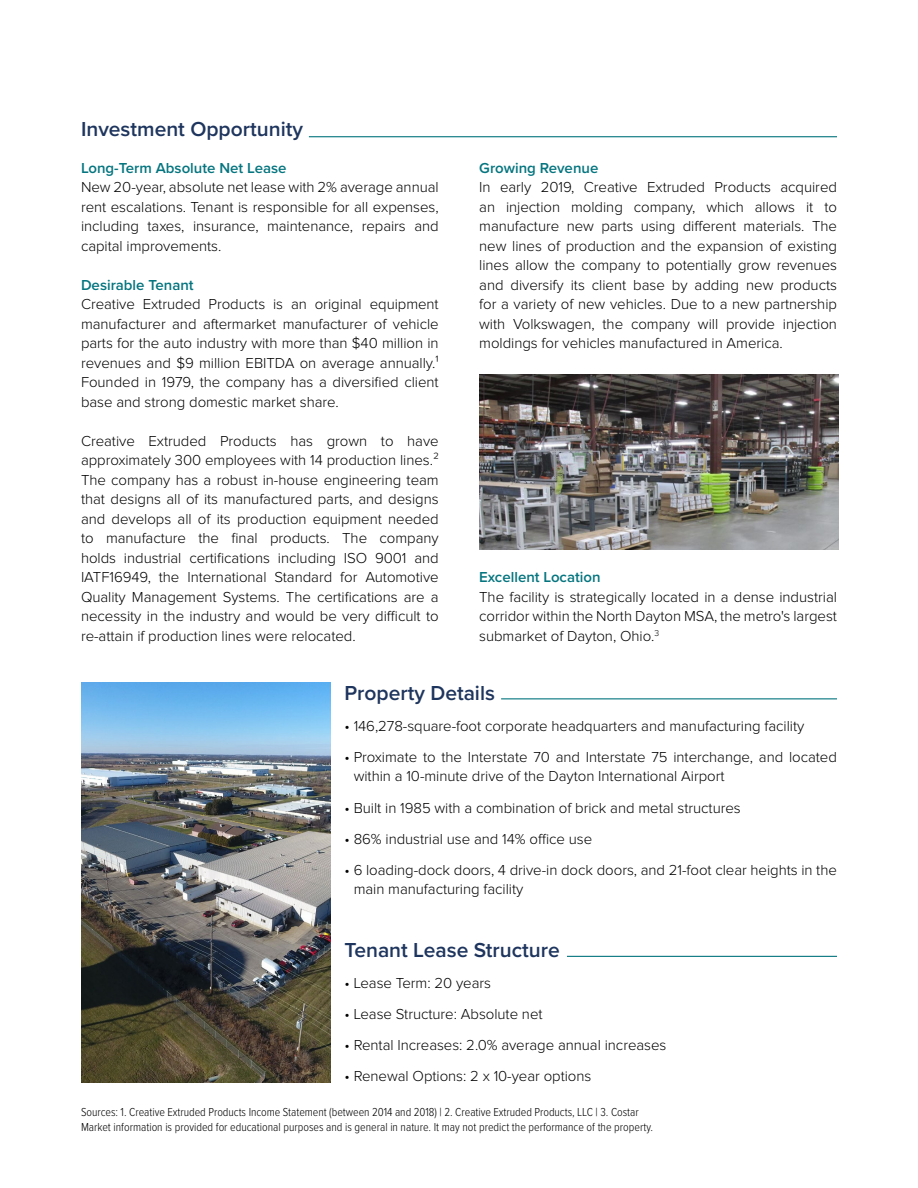
<style>
.page{position:relative;width:918px;height:1188px;background:#fff}
.page>*{position:absolute;margin:0;border:0;box-sizing:border-box;transform-origin:0 0}
.t1{font:600 21px "Proxima Nova";color:#1e355e}
.t2{font:300 15px/19.5px "Proxima Nova";letter-spacing:-.005em;color:#000;text-align:justify}
.t3{font:600 15px "Proxima Nova";color:#05757f}
.t4{font:300 12px/14.4px "Proxima Nova Cond";color:#000}
</style>
<div class="page">
<hr style="left:309px;top:136px;width:528px;height:1px;background:#05757f">
<hr style="left:501px;top:698px;width:336px;height:1px;background:#05757f">
<hr style="left:567px;top:956px;width:270px;height:1px;background:#05757f">
<img style="left:479px;top:375px;width:359px;height:175px">
<img style="left:81px;top:683px;width:249px;height:399px">
<h1 class="t1" style="left:81px;top:114px;width:223px">Investment Opportunity</h1>
<p class="t3" style="left:81px;top:156px;width:207px">Long-Term Absolute Net Lease</p>
<p class="t2" style="left:81px;top:178px;width:359px">New 20-year, absolute net lease with 2% average annual rent escalations. Tenant is responsible for all expenses, including taxes, insurance, maintenance, repairs and capital improvements.</p>
<p class="t3" style="left:81px;top:273px;width:114px">Desirable Tenant</p>
<p class="t2" style="left:81px;top:295px;width:359px">Creative Extruded Products is an original equipment manufacturer and aftermarket manufacturer of vehicle parts for the auto industry with more than $40 million in revenues and $9 million EBITDA on average annually.¹<br>Founded in 1979, the company has a diversified client base and strong domestic market share.</p>
<p class="t2" style="left:81px;top:431px;width:359px">Creative Extruded Products has grown to have approximately 300 employees with 14 production lines.²<br>The company has a robust in-house engineering team that designs all of its manufactured parts, and designs and develops all of its production equipment needed to manufacture the final products. The company holds industrial certifications including ISO 9001 and IATF16949, the International Standard for Automotive Quality Management Systems. The certifications are a necessity in the industry and would be very difficult to re-attain if production lines were relocated.</p>
<p class="t3" style="left:479px;top:156px;width:121px">Growing Revenue</p>
<p class="t2" style="left:479px;top:178px;width:359px">In early 2019, Creative Extruded Products acquired an injection molding company, which allows it to manufacture new parts using different materials. The new lines of production and the expansion of existing lines allow the company to potentially grow revenues and diversify its client base by adding new products for a variety of new vehicles. Due to a new partnership with Volkswagen, the company will provide injection moldings for vehicles manufactured in America.</p>
<p class="t3" style="left:479px;top:566px;width:123px">Excellent Location</p>
<p class="t2" style="left:479px;top:588px;width:359px">The facility is strategically located in a dense industrial corridor within the North Dayton MSA, the metro's largest submarket of Dayton, Ohio.<sup>3</sup></p>
<h1 class="t1" style="left:345px;top:677px;width:152px">Property Details</h1>
<p class="t2" style="left:345px;top:717px;width:461px">• 146,278-square-foot corporate headquarters and manufacturing facility</p>
<p class="t2" style="left:354px;top:748px;width:485px;text-indent:-9px">• Proximate to the Interstate 70 and Interstate 75 interchange, and located within a 10-minute drive of the Dayton International Airport</p>
<p class="t2" style="left:345px;top:798px;width:398px">• Built in 1985 with a combination of brick and metal structures</p>
<p class="t2" style="left:345px;top:830px;width:249px">• 86% industrial use and 14% office use</p>
<p class="t2" style="left:354px;top:861px;width:485px;text-indent:-9px">• 6 loading-dock doors, 4 drive-in dock doors, and 21-foot clear heights in the main manufacturing facility</p>
<h1 class="t1" style="left:345px;top:934px;width:217px">Tenant Lease Structure</h1>
<p class="t2" style="left:345px;top:974px;width:148px">• Lease Term: 20 years</p>
<p class="t2" style="left:345px;top:1005px;width:200px">• Lease Structure: Absolute net</p>
<p class="t2" style="left:345px;top:1036px;width:323px">• Rental Increases: 2.0% average annual increases</p>
<p class="t2" style="left:345px;top:1067px;width:248px">• Renewal Options: 2 x 10-year options</p>
<p class="t4" style="left:81px;top:1104px;width:574px">Sources: 1. Creative Extruded Products Income Statement (between 2014 and 2018) | 2. Creative Extruded Products, LLC | 3. Costar<br>Market information is provided for educational purposes and is general in nature. It may not predict the performance of the property.</p>
</div>
